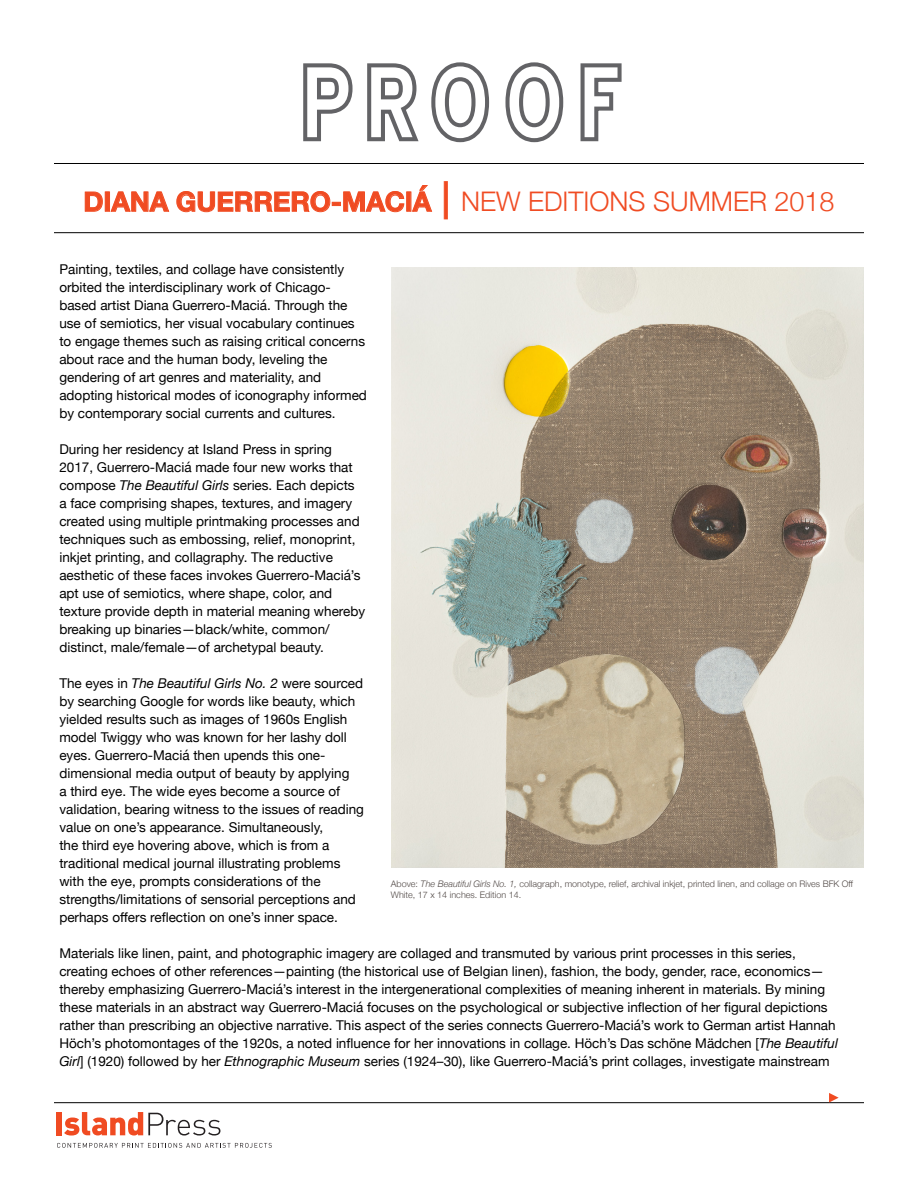
<style>
.page{position:relative;width:918px;height:1188px;background:#fff}
.page>*{position:absolute;margin:0;border:0;box-sizing:border-box;transform-origin:0 0}
.t1{font:97.2px "Blue Highway D";letter-spacing:.15em;color:#fff}
.t2{font:300 27px "Helvetica Neue";color:#f04b22}
.t3{font:13.5px/18px "Helvetica Neue";color:#000}
.t4{font:300 9px/10.8px "Helvetica Neue";color:#524a47}
.s1{font-weight:700}
.s2{font-weight:700;font-size:38.25px}
.s3{font-style:italic}
</style>
<div class="page">
<svg style="left:303px;top:62px;width:187px;height:81px"></svg>
<svg style="left:505px;top:62px;width:59px;height:81px"></svg>
<svg style="left:580px;top:63px;width:42px;height:79px"></svg>
<hr style="left:54px;top:163px;width:810px;height:1px;background:#000">
<hr style="left:54px;top:1102px;width:810px;height:1px;background:#000">
<hr style="left:54px;top:232px;width:810px;height:1px;background:#000">
<div style="left:56px;top:1112px;width:6px;height:23px;background:#f04b22"></div>
<svg style="left:64px;top:1112px;width:156px;height:24px"></svg>
<svg style="left:57px;top:1143px;width:215px;height:5px"></svg>
<svg style="left:85px;top:191px;width:18px;height:21px"></svg>
<div style="left:105px;top:192px;width:5px;height:20px;border:1px solid #f04b22"></div>
<svg style="left:110px;top:191px;width:60px;height:21px"></svg>
<svg style="left:176px;top:191px;width:229px;height:22px"></svg>
<div style="left:406px;top:192px;width:5px;height:20px;border:1px solid #f04b22"></div>
<svg style="left:412px;top:185px;width:21px;height:27px"></svg>
<svg style="left:829px;top:1093px;width:10px;height:9px"></svg>
<img style="left:392px;top:268px;width:472px;height:600px">
<h1 class="t1" style="left:301px;top:44px;width:321px">PROOF</h1>
<h2 class="t2" style="left:83px;top:180px;width:753px"><span class="s1">DIANA GUERRERO-MACIÁ</span> <span class="s2">|</span> NEW EDITIONS SUMMER 2018</h2>
<p class="t3" style="left:59px;top:261px;width:309px">Painting, textiles, and collage have consistently orbited the interdisciplinary work of Chicago&shy;based artist Diana Guerrero-Maciá. Through the use of semiotics, her visual vocabulary continues to engage themes such as raising critical concerns about race and the human body, leveling the gendering of art genres and materiality, and adopting historical modes of iconography informed by contemporary social currents and cultures.</p>
<p class="t3" style="left:59px;top:441px;width:307px">During her residency at Island Press in spring 2017, Guerrero-Maciá made four new works that compose <span class="s3">The Beautiful Girls</span> series. Each depicts a face comprising shapes, textures, and imagery created using multiple printmaking processes and techniques such as embossing, relief, monoprint, inkjet printing, and collagraphy. The reductive aesthetic of these faces invokes Guerrero-Maciá’s apt use of semiotics, where shape, color, and texture provide depth in material meaning whereby breaking up binaries—black/white, common/ distinct, male/female—of archetypal beauty.</p>
<p class="t3" style="left:59px;top:675px;width:306px">The eyes in <span class="s3">The Beautiful Girls No. 2</span> were sourced by searching Google for words like beauty, which yielded results such as images of 1960s English model Twiggy who was known for her lashy doll eyes. Guerrero-Maciá then upends this one&shy;dimensional media output of beauty by applying<br>a third eye. The wide eyes become a source of validation, bearing witness to the issues of reading value on one’s appearance. Simultaneously,<br>the third eye hovering above, which is from a traditional medical journal illustrating problems with the eye, prompts considerations of the strengths/limitations of sensorial perceptions and perhaps offers reflection on one’s inner space.</p>
<p class="t3" style="left:59px;top:945px;width:780px">Materials like linen, paint, and photographic imagery are collaged and transmuted by various print processes in this series, creating echoes of other references—painting (the historical use of Belgian linen), fashion, the body, gender, race, economics— thereby emphasizing Guerrero-Maciá’s interest in the intergenerational complexities of meaning inherent in materials. By mining these materials in an abstract way Guerrero-Maciá focuses on the psychological or subjective inflection of her figural depictions rather than prescribing an objective narrative. This aspect of the series connects Guerrero-Maciá’s work to German artist Hannah Höch’s photomontages of the 1920s, a noted influence for her innovations in collage. Höch’s Das schöne Mädchen [<span class="s3">The Beautiful Girl</span>] (1920) followed by her <span class="s3">Ethnographic Museum</span> series (1924–30), like Guerrero-Maciá’s print collages, investigate mainstream</p>
<p class="t4" style="left:391px;top:878px;width:464px">Above: <span class="s3">The Beautiful Girls No. 1,</span> collagraph, monotype, relief, archival inkjet, printed linen, and collage on Rives BFK Off<br>White, 17 x 14 inches. Edition 14.</p>
</div>
